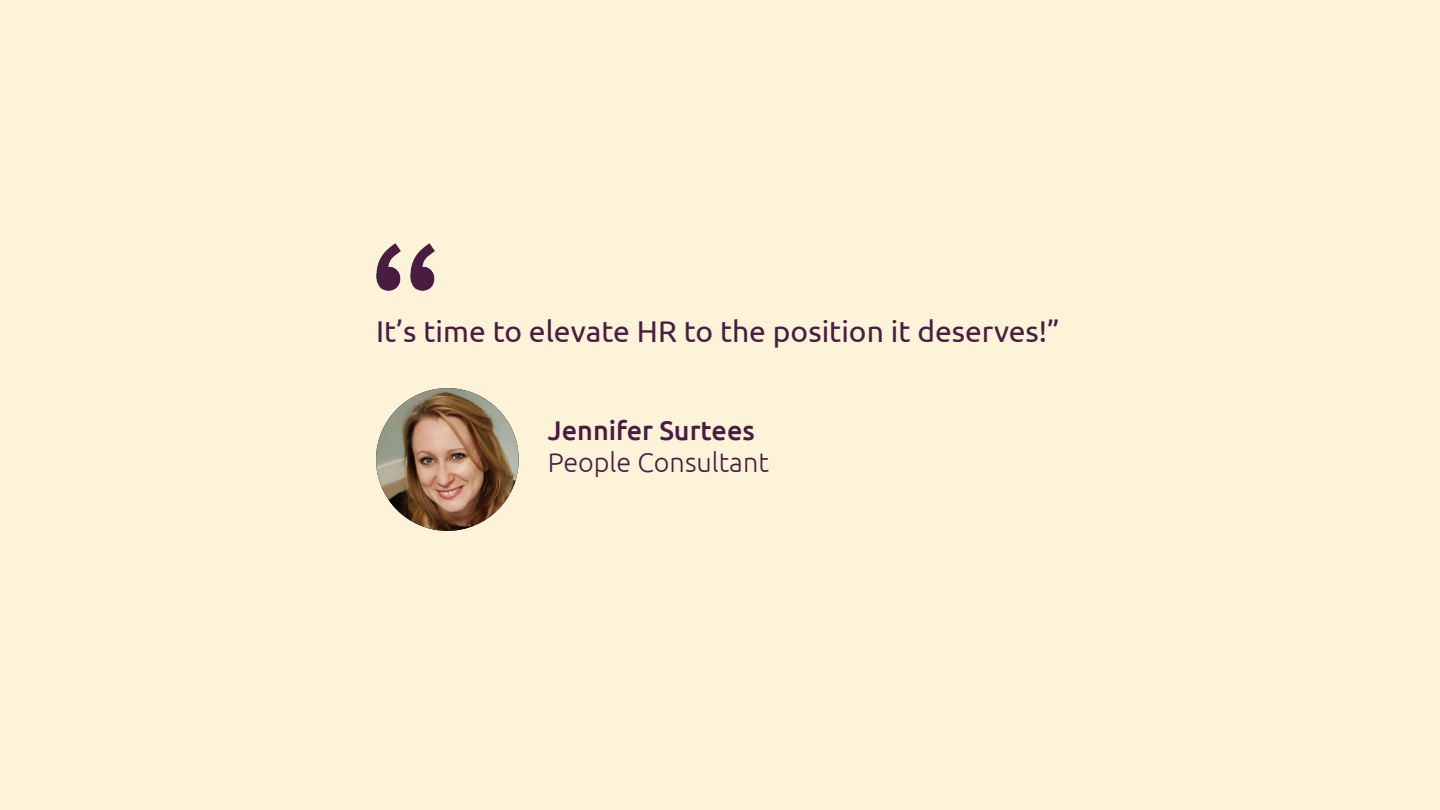
<style>
.page{position:relative;width:1440px;height:810px;background:#fdf3d9}
.page>*{position:absolute;margin:0;border:0;box-sizing:border-box;transform-origin:0 0}
.t1{font:30px "Ubuntu";color:#491d42}
.t2{font:300 27px "Ubuntu";color:#491d42}
.t3{font:500 27px "Ubuntu";color:#491d42}
</style>
<div class="page">
<img style="left:376px;top:244px;width:59px;height:46px">
<img style="left:376px;top:388px;width:143px;height:143px;border-radius:71px">
<p class="t1" style="left:376px;top:313px;width:685px">It’s time to elevate HR to the position it deserves!”</p>
<p class="t3" style="left:548px;top:413px;width:208px">Jennifer Surtees</p>
<p class="t2" style="left:548px;top:446px;width:222px">People Consultant</p>
</div>
